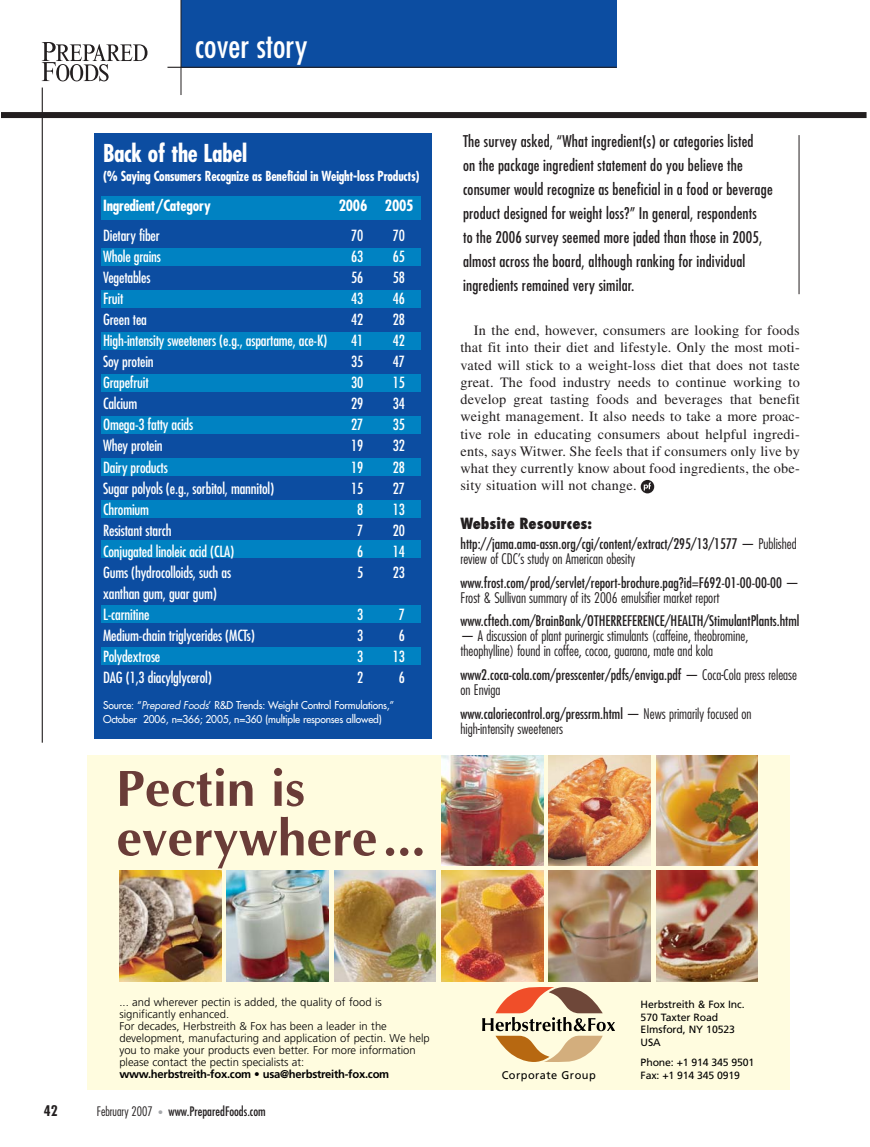
<style>
.page{position:relative;width:870px;height:1147px;background:#fff}
.page>*{position:absolute;margin:0;border:0;box-sizing:border-box;transform-origin:0 0}
.t1{font:51px/49.5px "Optima Bold+SMYSZW+ZHIXYD";color:#6a3c38}
.t2{font:condensed 33px "Futura";color:#fff}
.t3{font:700 condensed 24px "Futura";letter-spacing:-.015em;color:#fff}
.t4{font:condensed 15.75px/24px "Futura";letter-spacing:.01em;color:#231f20}
.t5{font:condensed 15px/21px "Futura";letter-spacing:-.01em;color:#fff}
.t6{font:700 condensed 15px "Futura";letter-spacing:-.015em;color:#fff}
.t7{font:800 condensed 15px "Futura";color:#231f20}
.t8{font:14.25px/17.2px "Times";letter-spacing:.015em;color:#231f20;text-align:justify}
.t9{font:condensed 14.25px/15px "Futura";color:#231f20}
.t10{font:300 condensed 14.25px/15px "Futura";color:#231f20}
.t11{font:700 condensed 14.25px "Futura";color:#231f20}
.t12{font:700 condensed 13.5px "Futura";letter-spacing:-.015em;color:#fff;scale:.95 1}
.t13{font:condensed 12.75px "Futura";color:#231f20}
.t14{font:300 condensed 12.75px "Futura";color:#231f20}
.t15{font:11.25px/12px "Frutiger Light+EHTUVR+HYEFVI";color:#000}
.t16{font:11.25px "Frutiger Bold+TKLQSG+ECGKCV";letter-spacing:-.02em;color:#000}
.t17{font:11.1px "Frutiger Roman+ADUHOM+BHOZQV";letter-spacing:.04em;color:#000}
.t18{font:10.5px/14.2px "Futura";letter-spacing:-.015em;color:#fff}
.t19{font:10.5px/12.6px "Frutiger Roman+ADUHOM+BHOZQV";letter-spacing:-.01em;color:#000}
.s1{font-style:italic}
.s2{font-weight:300}
.s3{font-weight:400}
</style>
<div class="page">
<div style="left:181px;top:0;width:435px;height:67px;background:#0c4da1"></div>
<div style="left:2px;top:112px;width:864px;height:6px;background:#231f20"></div>
<hr style="left:42px;top:88px;width:1px;height:654px;background:#231f20">
<svg style="left:42px;top:42px;width:105px;height:39px"></svg>
<hr style="left:180px;top:0;width:1px;height:95px;background:#231f20">
<hr style="left:167px;top:67px;width:449px;height:1px;background:#231f20">
<svg style="left:640px;top:480px;width:14px;height:13px"></svg>
<svg style="left:643px;top:482px;width:7px;height:8px"></svg>
<div style="left:94px;top:133px;width:337px;height:606px;background:#0c4da1"></div>
<div style="left:101px;top:196px;width:319px;height:24px;background:#0082c2"></div>
<div style="left:101px;top:248px;width:319px;height:17px;background:#0082c2"></div>
<div style="left:101px;top:290px;width:319px;height:17px;background:#0082c2"></div>
<div style="left:101px;top:332px;width:319px;height:17px;background:#0082c2"></div>
<div style="left:101px;top:374px;width:319px;height:17px;background:#0082c2"></div>
<div style="left:101px;top:416px;width:319px;height:17px;background:#0082c2"></div>
<div style="left:101px;top:458px;width:319px;height:17px;background:#0082c2"></div>
<div style="left:101px;top:500px;width:319px;height:17px;background:#0082c2"></div>
<div style="left:101px;top:541px;width:319px;height:17px;background:#0082c2"></div>
<div style="left:101px;top:605px;width:319px;height:17px;background:#0082c2"></div>
<div style="left:101px;top:647px;width:319px;height:17px;background:#0082c2"></div>
<hr style="left:798px;top:135px;width:1px;height:159px;background:#231f20">
<img style="left:87px;top:755px;width:703px;height:334px">
<h2 class="t2" style="left:195px;top:31px;width:114px">cover story</h2>
<h3 class="t3" style="left:103px;top:142px;width:145px">Back of the Label</h3>
<p class="t12" style="left:103px;top:170px;width:334px">(% Saying Consumers Recognize as Beneficial in Weight-loss Products)</p>
<p class="t6" style="left:103px;top:199px;width:109px">Ingredient/Category</p>
<p class="t6" style="left:338px;top:199px;width:76px">2006 2005</p>
<p class="t5" style="left:103px;top:226px;width:58px">Dietary fiber</p>
<p class="t5" style="left:351px;top:226px;width:14px">70</p>
<p class="t5" style="left:392px;top:226px;width:14px">70</p>
<p class="t5" style="left:103px;top:247px;width:59px">Whole grains</p>
<p class="t5" style="left:351px;top:247px;width:14px">63</p>
<p class="t5" style="left:392px;top:247px;width:14px">65</p>
<p class="t5" style="left:103px;top:268px;width:49px">Vegetables</p>
<p class="t5" style="left:351px;top:268px;width:14px">56</p>
<p class="t5" style="left:392px;top:268px;width:14px">58</p>
<p class="t5" style="left:103px;top:289px;width:22px">Fruit</p>
<p class="t5" style="left:351px;top:289px;width:14px">43</p>
<p class="t5" style="left:392px;top:289px;width:14px">46</p>
<p class="t5" style="left:103px;top:310px;width:45px">Green tea</p>
<p class="t5" style="left:351px;top:310px;width:14px">42</p>
<p class="t5" style="left:392px;top:310px;width:14px">28</p>
<p class="t5" style="left:103px;top:331px;width:226px">High-intensity sweeteners (e.g., aspartame, ace-K)</p>
<p class="t5" style="left:351px;top:331px;width:14px">41</p>
<p class="t5" style="left:392px;top:331px;width:14px">42</p>
<p class="t5" style="left:103px;top:352px;width:52px">Soy protein</p>
<p class="t5" style="left:351px;top:352px;width:14px">35</p>
<p class="t5" style="left:392px;top:352px;width:14px">47</p>
<p class="t5" style="left:103px;top:373px;width:47px">Grapefruit</p>
<p class="t5" style="left:351px;top:373px;width:14px">30</p>
<p class="t5" style="left:392px;top:373px;width:14px">15</p>
<p class="t5" style="left:103px;top:394px;width:36px">Calcium</p>
<p class="t5" style="left:351px;top:394px;width:14px">29</p>
<p class="t5" style="left:392px;top:394px;width:14px">34</p>
<p class="t5" style="left:103px;top:415px;width:92px">Omega-3 fatty acids</p>
<p class="t5" style="left:351px;top:415px;width:14px">27</p>
<p class="t5" style="left:392px;top:415px;width:14px">35</p>
<p class="t5" style="left:103px;top:436px;width:61px">Whey protein</p>
<p class="t5" style="left:351px;top:436px;width:14px">19</p>
<p class="t5" style="left:392px;top:436px;width:14px">32</p>
<p class="t5" style="left:103px;top:457px;width:66px">Dairy products</p>
<p class="t5" style="left:351px;top:457px;width:14px">19</p>
<p class="t5" style="left:392px;top:457px;width:14px">28</p>
<p class="t5" style="left:103px;top:478px;width:173px">Sugar polyols (e.g., sorbitol, mannitol)</p>
<p class="t5" style="left:351px;top:478px;width:14px">15</p>
<p class="t5" style="left:392px;top:478px;width:14px">27</p>
<p class="t5" style="left:103px;top:499px;width:47px">Chromium</p>
<p class="t5" style="left:357px;top:499px;width:8px">8</p>
<p class="t5" style="left:392px;top:499px;width:14px">13</p>
<p class="t5" style="left:103px;top:520px;width:70px">Resistant starch</p>
<p class="t5" style="left:357px;top:520px;width:8px">7</p>
<p class="t5" style="left:392px;top:520px;width:14px">20</p>
<p class="t5" style="left:103px;top:541px;width:133px">Conjugated linoleic acid (CLA)</p>
<p class="t5" style="left:357px;top:541px;width:8px">6</p>
<p class="t5" style="left:392px;top:541px;width:14px">14</p>
<p class="t5" style="left:103px;top:562px;width:129px">Gums (hydrocolloids, such as</p>
<p class="t5" style="left:357px;top:562px;width:8px">5</p>
<p class="t5" style="left:392px;top:562px;width:14px">23</p>
<p class="t5" style="left:103px;top:583px;width:115px">xanthan gum, guar gum)<br>L-carnitine</p>
<p class="t5" style="left:357px;top:604px;width:8px">3</p>
<p class="t5" style="left:398px;top:604px;width:8px">7</p>
<p class="t5" style="left:103px;top:625px;width:153px">Medium-chain triglycerides (MCTs)</p>
<p class="t5" style="left:357px;top:625px;width:8px">3</p>
<p class="t5" style="left:398px;top:625px;width:8px">6</p>
<p class="t5" style="left:103px;top:646px;width:59px">Polydextrose</p>
<p class="t5" style="left:357px;top:646px;width:8px">3</p>
<p class="t5" style="left:392px;top:646px;width:14px">13</p>
<p class="t5" style="left:103px;top:667px;width:110px">DAG (1,3 diacylglycerol)</p>
<p class="t5" style="left:357px;top:667px;width:8px">2</p>
<p class="t5" style="left:398px;top:667px;width:8px">6</p>
<p class="t18" style="left:103px;top:699px;width:292px">Source: “<span class="s1">Prepared Foods</span>’ R&amp;D Trends: Weight Control Formulations,”<br>October 2006, n=366; 2005, n=360 (multiple responses allowed)</p>
<h1 class="t1" style="left:116px;top:763px;width:310px">Pectin is everywhere...</h1>
<p class="t4" style="left:463px;top:130px;width:311px">The survey asked, “What ingredient(s) or categories listed<br>on the package ingredient statement do you believe the consumer would recognize as beneficial in a food or beverage product designed for weight loss?” In general, respondents<br>to the 2006 survey seemed more jaded than those in 2005, almost across the board, although ranking for individual ingredients remained very similar.</p>
<p class="t8" style="left:460px;top:323px;width:341px;text-indent:14px">In the end, however, consumers are looking for foods that fit into their diet and lifestyle. Only the most moti&shy;vated will stick to a weight-loss diet that does not taste great. The food industry needs to continue working to develop great tasting foods and beverages that benefit weight management. It also needs to take a more proac&shy;tive role in educating consumers about helpful ingredi&shy;ents, says Witwer. She feels that if consumers only live by what they currently know about food ingredients, the obe&shy;sity situation will not change.</p>
<p class="t7" style="left:460px;top:517px;width:133px">Website Resources:</p>
<p class="t9" style="left:460px;top:537px;width:338px">http://jama.ama-assn.org/cgi/content/extract/295/13/1577 <span class="s2">— Published review of CDC’s study on American obesity</span></p>
<p class="t9" style="left:460px;top:576px;width:340px">www.frost.com/prod/servlet/report-brochure.pag?id=F692-01-00-00-00 <span class="s2">—<br>Frost &amp; Sullivan summary of its 2006 emulsifier market report</span></p>
<p class="t9" style="left:460px;top:615px;width:340px">www.cftech.com/BrainBank/OTHERREFERENCE/HEALTH/StimulantPlants.html</p>
<p class="t10" style="left:460px;top:629px;width:289px">— A discussion of plant purinergic stimulants (caffeine, theobromine, theophylline) found in coffee, cocoa, guarana, mate and kola</p>
<p class="t9" style="left:460px;top:668px;width:338px">www2.coca-cola.com/presscenter/pdfs/enviga.pdf <span class="s2">— Coca-Cola press release on Enviga</span></p>
<p class="t10" style="left:460px;top:707px;width:292px"><span class="s3">www.caloriecontrol.org/pressrm.html</span> — News primarily focused on high-intensity sweeteners</p>
<p class="t15" style="left:119px;top:996px;width:312px">... and wherever pectin is added, the quality of food is significantly enhanced.<br>For decades, Herbstreith &amp; Fox has been a leader in the development, manufacturing and application of pectin. We help you to make your products even better. For more information please contact the pectin specialists at:</p>
<p class="t16" style="left:119px;top:1067px;width:271px">www.herbstreith-fox.com • usa@herbstreith-fox.com</p>
<p class="t17" style="left:501px;top:1068px;width:95px">Corporate Group</p>
<p class="t11" style="left:44px;top:1104px;width:15px">42</p>
<p class="t13" style="left:158px;top:1105px;width:109px"><sup>●</sup> www.PreparedFoods.com</p>
<p class="t14" style="left:97px;top:1106px;width:57px">February 2007</p>
<p class="t19" style="left:640px;top:998px;width:106px">Herbstreith &amp; Fox Inc.<br>570 Taxter Road<br>Elmsford, NY 10523<br>USA</p>
<p class="t19" style="left:640px;top:1056px;width:115px">Phone: +1 914 345 9501<br>Fax: +1 914 345 0919</p>
</div>
